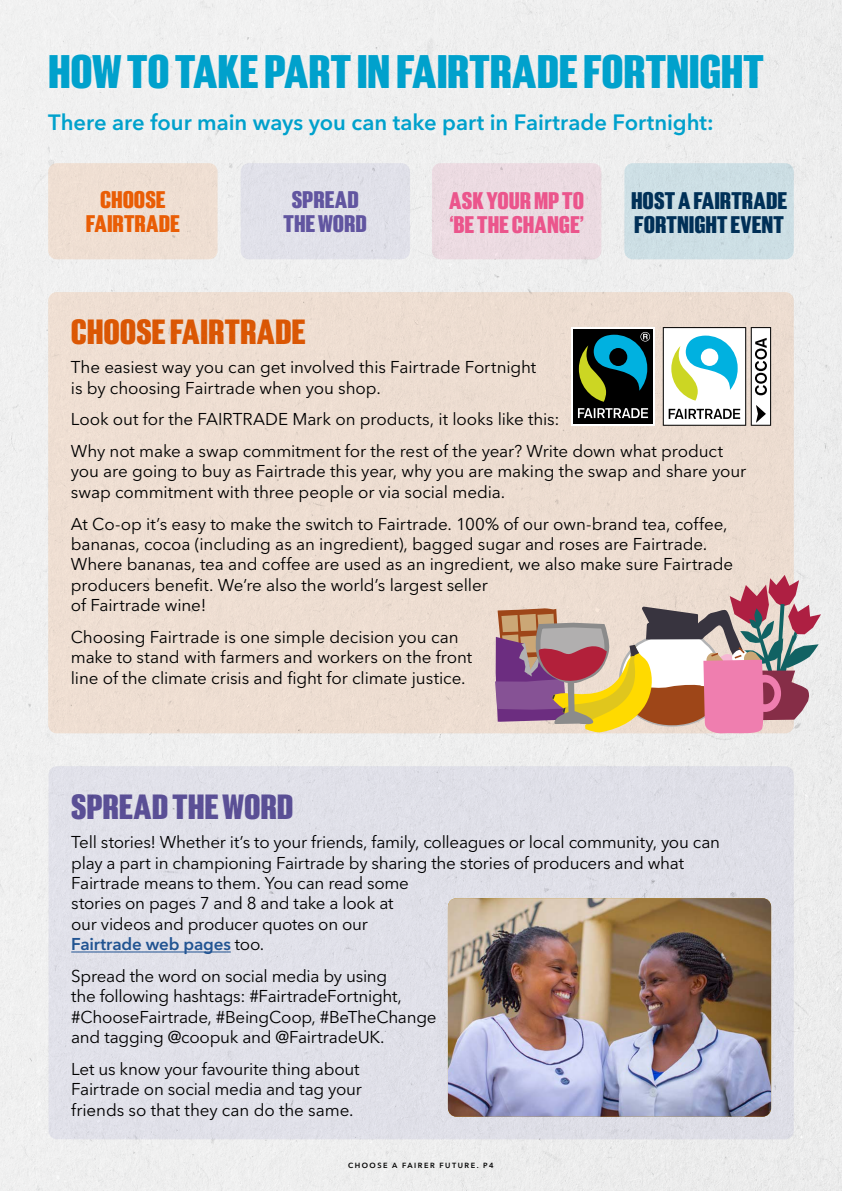
<style>
.page{position:relative;width:842px;height:1191px;background:#eeeeef}
.page>*{position:absolute;margin:0;border:0;box-sizing:border-box;transform-origin:0 0}
.t1{font:43px "Co op Headline Bold";color:#00a1cc}
.t2{font:32px "Co op Headline Bold";letter-spacing:-.005em;color:#e95d05}
.t3{font:32px "Co op Headline Bold";color:#6155a0}
.t4{font:600 22px "Avenir Next LT Pro";color:#00a1cc}
.t5{font:22px/24px "Co op Headline Bold";letter-spacing:.005em;color:#003057}
.t6{font:22px/24px "Co op Headline Bold";color:#eb558c}
.t7{font:22px/24px "Co op Headline Bold";color:#e95d05;text-align:center}
.t8{font:22px/24px "Co op Headline Bold";color:#6155a0;text-align:center}
.t9{font:17px/20.4px "Avenir Next LT Pro";letter-spacing:-.01em;color:#000}
.t10{font:600 7.4px "Avenir Next LT Pro";letter-spacing:.2em;color:#000}
.s1{font-weight:600;color:#245a9c}
</style>
<div class="page">
<div style="left:48px;top:292px;width:746px;height:441px;background:#edddd1"></div>
<div style="left:48px;top:163px;width:170px;height:96px;background:#efdfd2;border-radius:9px"></div>
<div style="left:241px;top:163px;width:169px;height:96px;background:#e1e1e9;border-radius:9px"></div>
<div style="left:432px;top:163px;width:169px;height:96px;background:#ebdbe1;border-radius:9px"></div>
<div style="left:624px;top:163px;width:170px;height:96px;background:#cddee4;border-radius:9px"></div>
<div style="left:49px;top:766px;width:745px;height:373px;background:#e0e0e8"></div>
<hr style="left:71px;top:951px;width:160px;height:1px;background:#245a9c">
<svg style="left:620px;top:735px;width:104px;height:456px;background:#e2e2e8"></svg>
<svg style="left:495px;top:575px;width:326px;height:160px;background:#c59f98"></svg>
<img style="left:448px;top:898px;width:323px;height:218px">
<div style="left:571px;top:327px;width:84px;height:99px;background:#fff"></div>
<div style="left:573px;top:329px;width:80px;height:95px;background:#000"></div>
<svg style="left:578px;top:408px;width:70px;height:10px"></svg>
<svg style="left:579px;top:332px;width:71px;height:70px"></svg>
<svg style="left:663px;top:327px;width:108px;height:99px"></svg>
<h1 class="t1" style="left:48px;top:46px;width:717px">HOW TO TAKE PART IN FAIRTRADE FORTNIGHT</h1>
<p class="t4" style="left:48px;top:109px;width:667px">There are four main ways you can take part in Fairtrade Fortnight:</p>
<p class="t7" style="left:86px;top:188px;width:95px">CHOOSE<br>FAIRTRADE</p>
<p class="t8" style="left:284px;top:188px;width:85px">SPREAD<br>THE WORD</p>
<p class="t6" style="left:449px;top:189px;width:136px">ASK YOUR MP TO ‘BE THE CHANGE’</p>
<p class="t5" style="left:631px;top:189px;width:158px">HOST A FAIRTRADE<br>FORTNIGHT EVENT</p>
<h2 class="t2" style="left:71px;top:313px;width:236px">CHOOSE FAIRTRADE</h2>
<p class="t9" style="left:71px;top:357px;width:467px">The easiest way you can get involved this Fairtrade Fortnight is by choosing Fairtrade when you shop.</p>
<p class="t9" style="left:71px;top:403px;width:654px;line-height:31.7px">Look out for the FAIRTRADE Mark on products, it looks like this:<br>Why not make a swap commitment for the rest of the year? Write down what product</p>
<p class="t9" style="left:71px;top:461px;width:677px">you are going to buy as Fairtrade this year, why you are making the swap and share your swap commitment with three people or via social media.</p>
<p class="t9" style="left:71px;top:513px;width:664px">At Co-op it’s easy to make the switch to Fairtrade. 100% of our own-brand tea, coffee, bananas, cocoa (including as an ingredient), bagged sugar and roses are Fairtrade.<br>Where bananas, tea and coffee are used as an ingredient, we also make sure Fairtrade producers benefit. We’re also the world’s largest seller<br>of Fairtrade wine!</p>
<p class="t9" style="left:71px;top:627px;width:403px">Choosing Fairtrade is one simple decision you can make to stand with farmers and workers on the front line of the climate crisis and fight for climate justice.</p>
<h2 class="t3" style="left:71px;top:788px;width:224px">SPREAD THE WORD</h2>
<p class="t9" style="left:71px;top:832px;width:650px">Tell stories! Whether it’s to your friends, family, colleagues or local community, you can play a part in championing Fairtrade by sharing the stories of producers and what Fairtrade means to them. You can read some<br>stories on pages 7 and 8 and take a look at<br>our videos and producer quotes on our<br><span class="s1">Fairtrade web pages</span> too.</p>
<p class="t9" style="left:71px;top:966px;width:367px">Spread the word on social media by using<br>the following hashtags: #FairtradeFortnight, #ChooseFairtrade, #BeingCoop, #BeTheChange and tagging @coopuk and @FairtradeUK.</p>
<p class="t9" style="left:71px;top:1059px;width:292px">Let us know your favourite thing about<br>Fairtrade on social media and tag your friends so that they can do the same.</p>
<p class="t10" style="left:348px;top:1160px;width:147px">CHOOSE A FAIRER FUTURE. P4</p>
</div>
